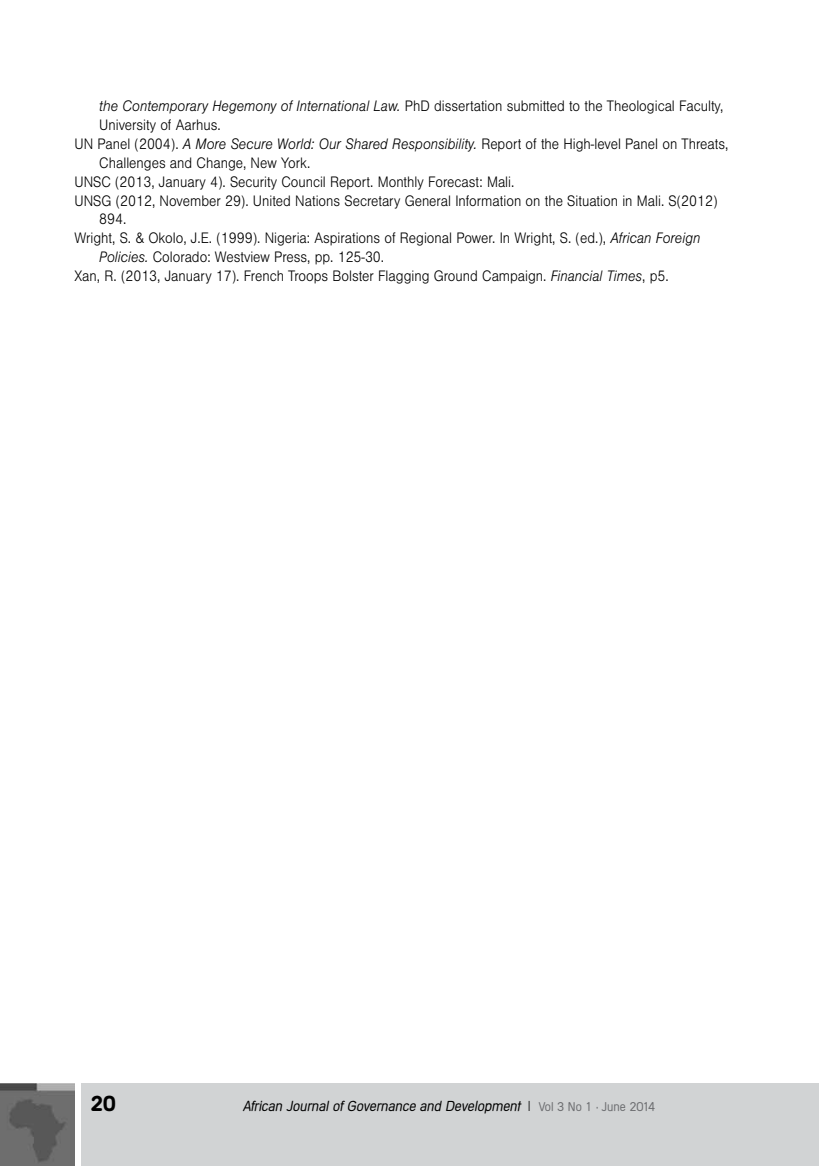
<style>
.page{position:relative;width:819px;height:1166px;background:#fff}
.page>*{position:absolute;margin:0;border:0;box-sizing:border-box;transform-origin:0 0}
.t1{font:700 21px "Mercedes";color:#000}
.t2{font:300 15.75px "Nimbus San T";color:#000;scale:.9 1}
.t3{font:italic 300 14px "Mercedes";color:#000}
.s1{font-style:italic}
.s2{font-style:normal}
.s3{font-style:normal;font-size:12.25px;color:#6d6e71}
</style>
<div class="page">
<div style="left:81px;top:1083px;width:738px;height:83px;background:#d1d3d4"></div>
<img style="left:0;top:1083px;width:74px;height:83px">
<p class="t2" style="left:99px;top:98px;width:695px"><span class="s1">the Contemporary Hegemony of International Law.</span> PhD dissertation submitted to the Theological Faculty,</p>
<p class="t2" style="left:99px;top:116px;width:137px">University of Aarhus.</p>
<p class="t2" style="left:74px;top:135px;width:728px">UN Panel (2004). <span class="s1">A More Secure World: Our Shared Responsibility.</span> Report of the High-level Panel on Threats,</p>
<p class="t2" style="left:99px;top:154px;width:236px">Challenges and Change, New York.</p>
<p class="t2" style="left:74px;top:173px;width:490px">UNSC (2013, January 4). Security Council Report. Monthly Forecast: Mali.</p>
<p class="t2" style="left:74px;top:192px;width:716px">UNSG (2012, November 29). United Nations Secretary General Information on the Situation in Mali. S(2012)</p>
<p class="t2" style="left:99px;top:211px;width:32px">894.</p>
<p class="t2" style="left:74px;top:230px;width:697px">Wright, S. &amp; Okolo, J.E. (1999). Nigeria: Aspirations of Regional Power. In Wright, S. (ed.), <span class="s1">African Foreign</span></p>
<p class="t2" style="left:99px;top:249px;width:318px"><span class="s1">Policies.</span> Colorado: Westview Press, pp. 125-30.</p>
<p class="t2" style="left:74px;top:268px;width:661px">Xan, R. (2013, January 17). French Troops Bolster Flagging Ground Campaign. <span class="s1">Financial Times</span>, p5.</p>
<h1 class="t1" style="left:91px;top:1090px;width:27px">20</h1>
<p class="t3" style="left:243px;top:1098px;width:414px">African Journal of Governance and Development <span class="s2">|</span> <span class="s3">Vo l 3 N o 1 • J u n e 2 014</span></p>
</div>
